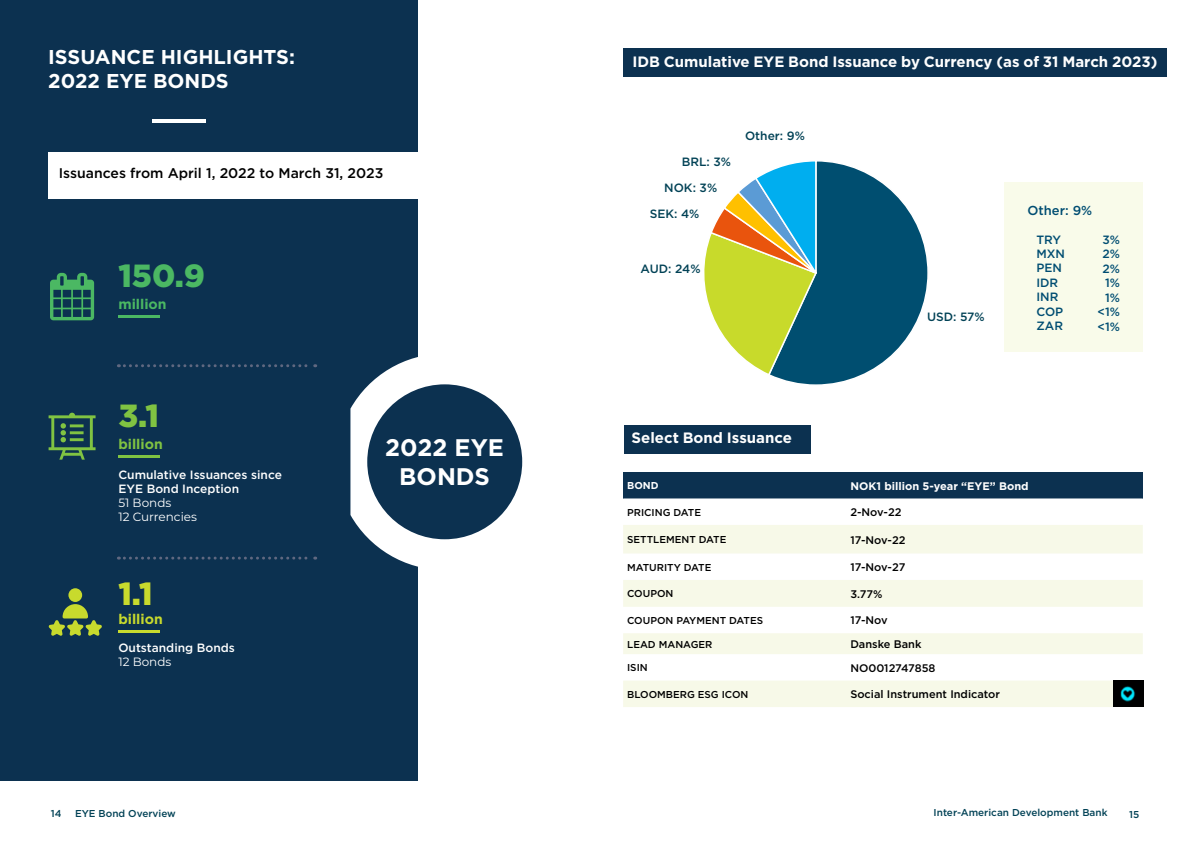
<style>
.page{position:relative;width:1191px;height:842px;background:#fff}
.page>*{position:absolute;margin:0;border:0;box-sizing:border-box;transform-origin:0 0}
.t1{font:900 32px "Gotham";color:#4bb863}
.t2{font:900 32px "Gotham";color:#80c342}
.t3{font:900 32px "Gotham";color:#c8da2d}
.t4{font:700 24px/28.8px "Gotham";color:#fff;text-align:center}
.t5{font:700 20px/24px "Gotham";color:#fff}
.t6{font:700 15px "Gotham";color:#fefefe}
.t7{font:500 14px "Gotham";color:#000}
.t8{font:700 14px "Gotham";color:#80c342}
.t9{font:700 14px "Gotham";color:#4bb863}
.t10{font:700 14px "Gotham";color:#c8da2d}
.t11{font:500 13px "Gotham";color:#004d72}
.t12{font:500 12px/14px "Gotham";color:#fff}
.t13{font:500 12px "Gotham";color:#024256}
.t14{font:500 12px/14.4px "Gotham";color:#004d72}
.t15{font:12px/14px "Montserrat";color:#fff}
.t16{font:500 11px "Gotham";color:#000}
.t17{font:700 11px "Gotham";color:#fff}
.t18{font:500 10px "Gotham";color:#000}
.t19{font:500 10px "Gotham";color:#024256}
.t20{font:700 10px "Gotham";color:#fff}
</style>
<div class="page">
<svg style="left:704px;top:161px;width:224px;height:224px"></svg>
<div style="left:0;top:0;width:417px;height:780px;background:#0c3150"></div>
<div style="left:48px;top:152px;width:370px;height:47px;background:#fff"></div>
<hr style="left:153px;top:119px;width:53px;height:4px;background:#fff">
<hr style="left:118px;top:455px;width:42px;height:3px;background:#80c342">
<hr style="left:118px;top:315px;width:42px;height:2px;background:#4bb863">
<hr style="left:118px;top:630px;width:42px;height:3px;background:#c8da2d">
<svg style="left:118px;top:364px;width:198px;height:3px"></svg>
<svg style="left:118px;top:557px;width:198px;height:3px"></svg>
<svg style="left:350px;top:354px;width:173px;height:216px;fill:#fff"></svg>
<div style="left:367px;top:384px;width:155px;height:155px;background:#0c3150;border-radius:50%"></div>
<svg style="left:49px;top:413px;width:47px;height:47px"></svg>
<svg style="left:50px;top:273px;width:44px;height:47px"></svg>
<svg style="left:48px;top:588px;width:54px;height:48px"></svg>
<div style="left:623px;top:472px;width:223px;height:26px;background:#0c3150"></div>
<div style="left:846px;top:472px;width:296px;height:26px;background:#0c3150"></div>
<svg style="left:623px;top:498px;width:519px;height:1px"></svg>
<svg style="left:623px;top:525px;width:519px;height:129px;fill:#f7f9e8"></svg>
<div style="left:623px;top:681px;width:519px;height:26px;background:#f7f9e8"></div>
<img style="left:1113px;top:680px;width:30px;height:26px">
<div style="left:1004px;top:182px;width:138px;height:169px;background:#f9fbea"></div>
<div style="left:623px;top:49px;width:543px;height:28px;background:#0c3150"></div>
<div style="left:624px;top:425px;width:186px;height:29px;background:#0c3150"></div>
<h3 class="t5" style="left:48px;top:45px;width:248px">ISSUANCE HIGHLIGHTS:<br>2022 EYE BONDS</h3>
<h3 class="t7" style="left:59px;top:163px;width:326px">Issuances from April 1, 2022 to March 31, 2023</h3>
<h1 class="t1" style="left:118px;top:254px;width:88px">150.9</h1>
<h3 class="t9" style="left:118px;top:294px;width:50px">million</h3>
<h1 class="t2" style="left:118px;top:394px;width:42px">3.1</h1>
<h3 class="t8" style="left:118px;top:435px;width:46px">billion</h3>
<p class="t12" style="left:118px;top:467px;width:165px">Cumulative Issuances since<br>EYE Bond Inception</p>
<p class="t15" style="left:118px;top:495px;width:80px">51 Bonds<br>12 Currencies</p>
<h1 class="t3" style="left:118px;top:572px;width:36px">1.1</h1>
<h3 class="t10" style="left:118px;top:610px;width:46px">billion</h3>
<p class="t12" style="left:118px;top:641px;width:118px">Outstanding Bonds</p>
<p class="t15" style="left:118px;top:654px;width:55px">12 Bonds</p>
<h2 class="t4" style="left:385px;top:433px;width:120px">2022 EYE<br>BONDS</h2>
<h3 class="t6" style="left:632px;top:52px;width:526px">IDB Cumulative EYE Bond Issuance by Currency (as of 31 March 2023)</h3>
<p class="t13" style="left:681px;top:154px;width:51px">BRL: 3%</p>
<p class="t13" style="left:664px;top:180px;width:54px">NOK: 3%</p>
<p class="t13" style="left:649px;top:206px;width:51px">SEK: 4%</p>
<p class="t13" style="left:745px;top:128px;width:61px">Other: 9%</p>
<p class="t13" style="left:640px;top:261px;width:62px">AUD: 24%</p>
<h3 class="t6" style="left:631px;top:428px;width:162px">Select Bond Issuance</h3>
<p class="t13" style="left:927px;top:309px;width:59px">USD: 57%</p>
<h3 class="t11" style="left:1027px;top:202px;width:66px">Other: 9%</h3>
<p class="t14" style="left:1036px;top:232px;width:30px">TRY<br>MXN<br>PEN<br>IDR<br>INR<br>COP<br>ZAR</p>
<p class="t14" style="left:1097px;top:232px;width:24px;text-align:right">3%<br>2%<br>2%<br>1%<br>1% &lt;1% &lt;1%</p>
<p class="t20" style="left:627px;top:479px;width:33px">BOND</p>
<p class="t17" style="left:850px;top:478px;width:180px">NOK1 billion 5-year “EYE” Bond</p>
<p class="t18" style="left:627px;top:506px;width:75px">PRICING DATE</p>
<p class="t16" style="left:850px;top:505px;width:53px">2-Nov-22</p>
<p class="t18" style="left:627px;top:533px;width:101px">SETTLEMENT DATE</p>
<p class="t16" style="left:850px;top:532px;width:57px">17-Nov-22</p>
<p class="t18" style="left:627px;top:561px;width:86px">MATURITY DATE</p>
<p class="t16" style="left:850px;top:560px;width:57px">17-Nov-27</p>
<p class="t18" style="left:627px;top:587px;width:48px">COUPON</p>
<p class="t16" style="left:850px;top:587px;width:34px">3.77%</p>
<p class="t18" style="left:627px;top:614px;width:137px">COUPON PAYMENT DATES</p>
<p class="t16" style="left:850px;top:613px;width:39px">17-Nov</p>
<p class="t18" style="left:627px;top:638px;width:87px">LEAD MANAGER</p>
<p class="t16" style="left:850px;top:637px;width:73px">Danske Bank</p>
<p class="t18" style="left:627px;top:661px;width:22px">ISIN</p>
<p class="t16" style="left:850px;top:661px;width:87px">NO0012747858</p>
<p class="t18" style="left:627px;top:688px;width:123px">BLOOMBERG ESG ICON</p>
<p class="t16" style="left:850px;top:687px;width:151px">Social Instrument Indicator</p>
<p class="t19" style="left:51px;top:807px;width:12px">14</p>
<p class="t19" style="left:75px;top:806px;width:102px">EYE Bond Overview</p>
<p class="t19" style="left:933px;top:806px;width:175px">Inter-American Development Bank</p>
<p class="t19" style="left:1129px;top:808px;width:12px">15</p>
</div>
